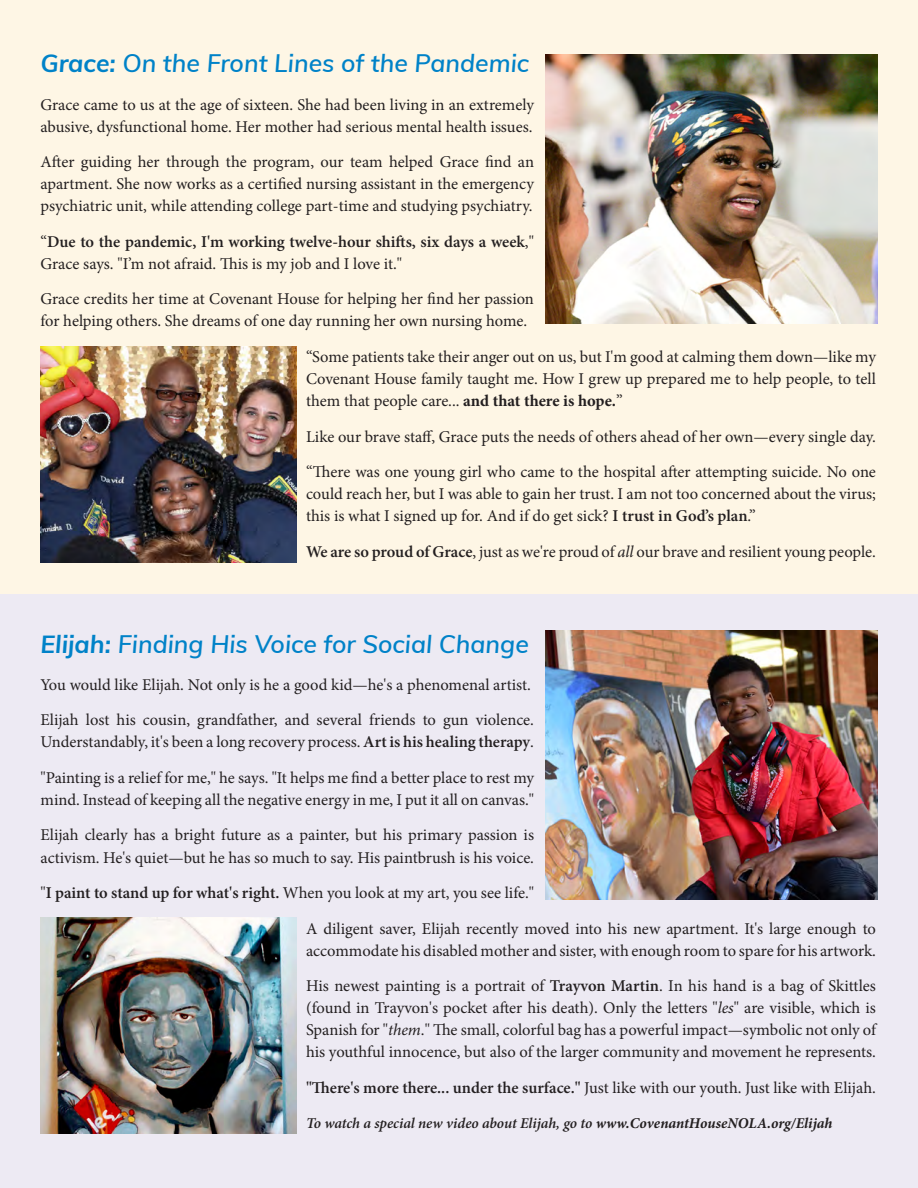
<style>
.page{position:relative;width:918px;height:1188px;background:#fff}
.page>*{position:absolute;margin:0;border:0;box-sizing:border-box;transform-origin:0 0}
.t1{font:italic 600 24.75px "Muli";color:#0082c8}
.t2{font:16.5px/22px "Minion Pro";letter-spacing:-.005em;color:#231f20}
.t3{font:600 16.5px/22px "Minion Pro";color:#231f20}
.t4{font:italic 600 15px "Minion Pro";letter-spacing:-.005em;color:#231f20}
.s1{font-weight:700}
.s2{font-weight:400}
.s3{font-weight:600}
.s4{font-style:italic}
</style>
<div class="page">
<div style="left:0;top:0;width:918px;height:594px;background:#fef6e5"></div>
<div style="left:0;top:594px;width:918px;height:594px;background:#edeaf3"></div>
<img style="left:546px;top:54px;width:332px;height:270px">
<img style="left:546px;top:630px;width:332px;height:270px">
<img style="left:40px;top:346px;width:256px;height:216px">
<img style="left:40px;top:917px;width:256px;height:217px">
<p class="t1" style="left:40px;top:46px;width:490px"><span class="s1">Grace:</span> On the Front Lines of the Pandemic</p>
<p class="t2" style="left:40px;top:93px;width:495px">Grace came to us at the age of sixteen. She had been living in an extremely abusive, dysfunctional home. Her mother had serious mental health issues.</p>
<p class="t2" style="left:40px;top:151px;width:495px;text-align:justify">After guiding her through the program, our team helped Grace find an apartment. She now works as a certified nursing assistant in the emergency psychiatric unit, while attending college part-time and studying psychiatry.</p>
<p class="t3" style="left:40px;top:230px;width:495px"><span class="s2">“</span>Due to the pandemic, I'm working twelve-hour shifts, six days a week<span class="s2">,"<br>Grace says. "I’m not afraid. This is my job and I love it."</span></p>
<p class="t2" style="left:40px;top:288px;width:495px">Grace credits her time at Covenant House for helping her find her passion for helping others. She dreams of one day running her own nursing home.</p>
<p class="t2" style="left:306px;top:346px;width:572px;text-align:justify">“Some patients take their anger out on us, but I'm good at calming them down—like my Covenant House family taught me. How I grew up prepared me to help people, to tell them that people care... <span class="s1">and that there is hope.</span>”</p>
<p class="t2" style="left:306px;top:425px;width:572px">Like our brave staff, Grace puts the needs of others ahead of her own—every single day.</p>
<p class="t2" style="left:306px;top:461px;width:572px;text-align:justify">“There was one young girl who came to the hospital after attempting suicide. No one could reach her, but I was able to gain her trust. I am not too concerned about the virus; this is what I signed up for. And if do get sick? <span class="s3">I trust in God’s plan</span>.”</p>
<p class="t2" style="left:306px;top:541px;width:571px"><span class="s3">We are so proud of Grace</span>, just as we're proud of <span class="s4">all</span> our brave and resilient young people.</p>
<p class="t1" style="left:40px;top:626px;width:490px"><span class="s1">Elijah:</span> Finding His Voice for Social Change</p>
<p class="t2" style="left:40px;top:674px;width:492px">You would like Elijah. Not only is he a good kid—he's a phenomenal artist.</p>
<p class="t2" style="left:40px;top:709px;width:495px">Elijah lost his cousin, grandfather, and several friends to gun violence.<br>Understandably, it's been a long recovery process. <span class="s3">Art is his healing therapy</span>.</p>
<p class="t2" style="left:40px;top:767px;width:495px">"Painting is a relief for me," he says. "It helps me find a better place to rest my mind. Instead of keeping all the negative energy in me, I put it all on canvas."</p>
<p class="t2" style="left:40px;top:824px;width:495px">Elijah clearly has a bright future as a painter, but his primary passion is activism. He's quiet—but he has so much to say. His paintbrush is his voice.</p>
<p class="t2" style="left:40px;top:882px;width:495px">"<span class="s3">I paint to stand up for what's right.</span> When you look at my art, you see life."</p>
<p class="t2" style="left:306px;top:917px;width:572px">A diligent saver, Elijah recently moved into his new apartment. It's large enough to accommodate his disabled mother and sister, with enough room to spare for his artwork.</p>
<p class="t2" style="left:306px;top:975px;width:572px;text-align:justify">His newest painting is a portrait of <span class="s3">Trayvon Martin</span>. In his hand is a bag of Skittles (found in Trayvon's pocket after his death). Only the letters "<span class="s4">les</span>" are visible, which is Spanish for "<span class="s4">them</span>." The small, colorful bag has a powerful impact—symbolic not only of his youthful innocence, but also of the larger community and movement he represents.</p>
<p class="t2" style="left:306px;top:1077px;width:571px"><span class="s3">"There's more there... under the surface."</span> Just like with our youth. Just like with Elijah.</p>
<p class="t4" style="left:306px;top:1113px;width:528px">To watch a special new video about Elijah, go to <span class="s1">www.CovenantHouseNOLA.org/Elijah</span></p>
</div>
